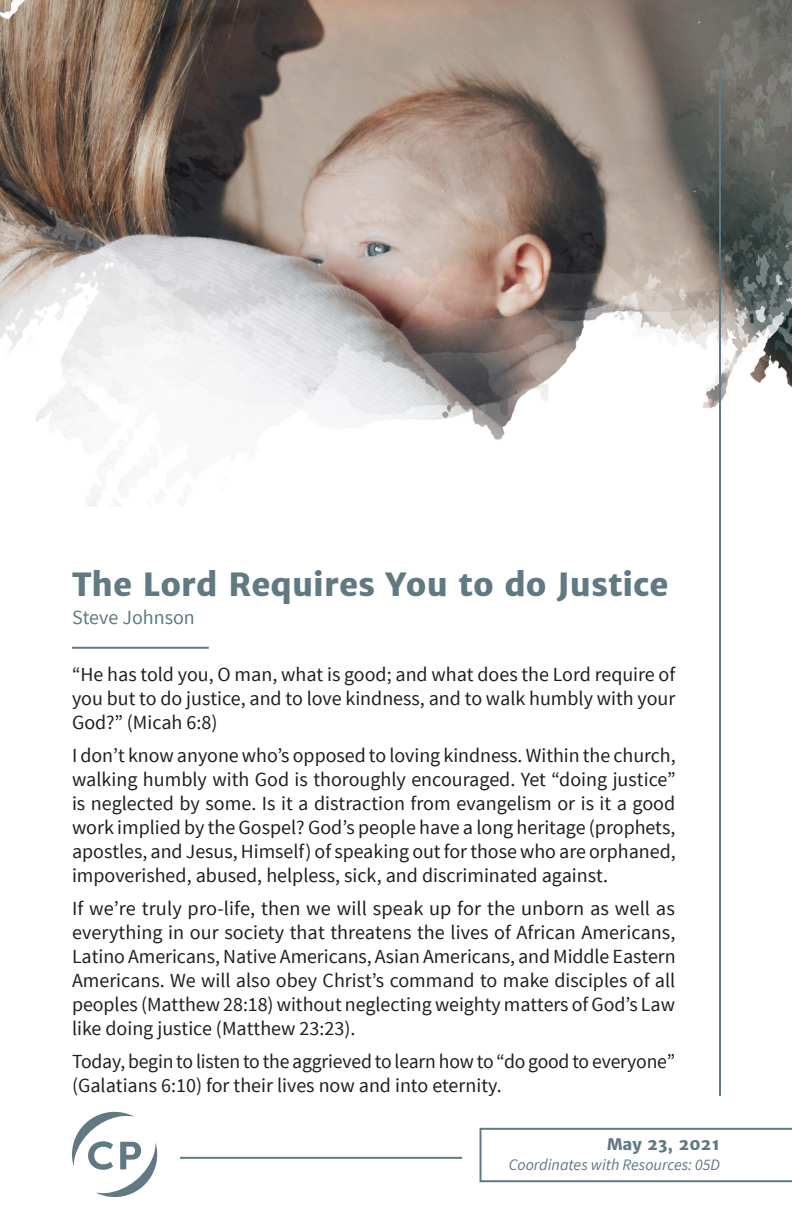
<style>
.page{position:relative;width:792px;height:1224px;background:#fff}
.page>*{position:absolute;margin:0;border:0;box-sizing:border-box;transform-origin:0 0}
.Body_Copy{font:800 32px "Merriweather Sans";color:#617982}
.Body_Copy-2{font:20px/24px "Source Sans Pro";color:#231f20;text-align:justify}
.Body_Copy-3{font:20px "Source Sans Pro";color:#617982}
.Body_Copy-4{font:italic 16px "Source Sans Pro";color:#617982}
.Body_Copy-5{font:800 16px "Merriweather Sans";color:#617982}
</style>
<div class="page">
<img style="left:0;top:0;width:792px;height:1183px">
<svg style="left:67px;top:1110px;width:95px;height:87px"></svg>
<hr style="left:72px;top:647px;width:137px;height:2px;background:#617982">
<svg style="left:480px;top:1128px;width:312px;height:54px"></svg>
<hr style="left:719px;top:72px;width:2px;height:1024px;background:#617982">
<hr style="left:180px;top:1157px;width:282px;height:2px;background:#617982">
<p class="Body_Copy" style="left:72px;top:563px;width:598px">The Lord Requires You to do Justice</p>
<p class="Body_Copy-3" style="left:72px;top:605px;width:124px">Steve Johnson</p>
<p class="Body_Copy-2" style="left:72px;top:663px;width:605px">“He has told you, O man, what is good; and what does the Lord require of you but to do justice, and to love kindness, and to walk humbly with your God?” (Micah 6:8)</p>
<p class="Body_Copy-2" style="left:72px;top:744px;width:605px">I don’t know anyone who’s opposed to loving kindness. Within the church, walking humbly with God is thoroughly encouraged. Yet “doing justice” is neglected by some. Is it a distraction from evangelism or is it a good work implied by the Gospel? God’s people have a long heritage (prophets, apostles, and Jesus, Himself) of speaking out for those who are orphaned, impoverished, abused, helpless, sick, and discriminated against.</p>
<p class="Body_Copy-2" style="left:72px;top:897px;width:605px">If we’re truly pro-life, then we will speak up for the unborn as well as everything in our society that threatens the lives of African Americans, Latino Americans, Native Americans, Asian Americans, and Middle Eastern Americans. We will also obey Christ’s command to make disciples of all peoples (Matthew 28:18) without neglecting weighty matters of God’s Law like doing justice (Matthew 23:23).</p>
<p class="Body_Copy-2" style="left:72px;top:1050px;width:605px">Today, begin to listen to the aggrieved to learn how to “do good to everyone” (Galatians 6:10) for their lives now and into eternity.</p>
<p class="Body_Copy-5" style="left:607px;top:1134px;width:114px">May 23, 2021</p>
<p class="Body_Copy-4" style="left:509px;top:1154px;width:213px">Coordinates with Resources: 05D</p>
</div>
